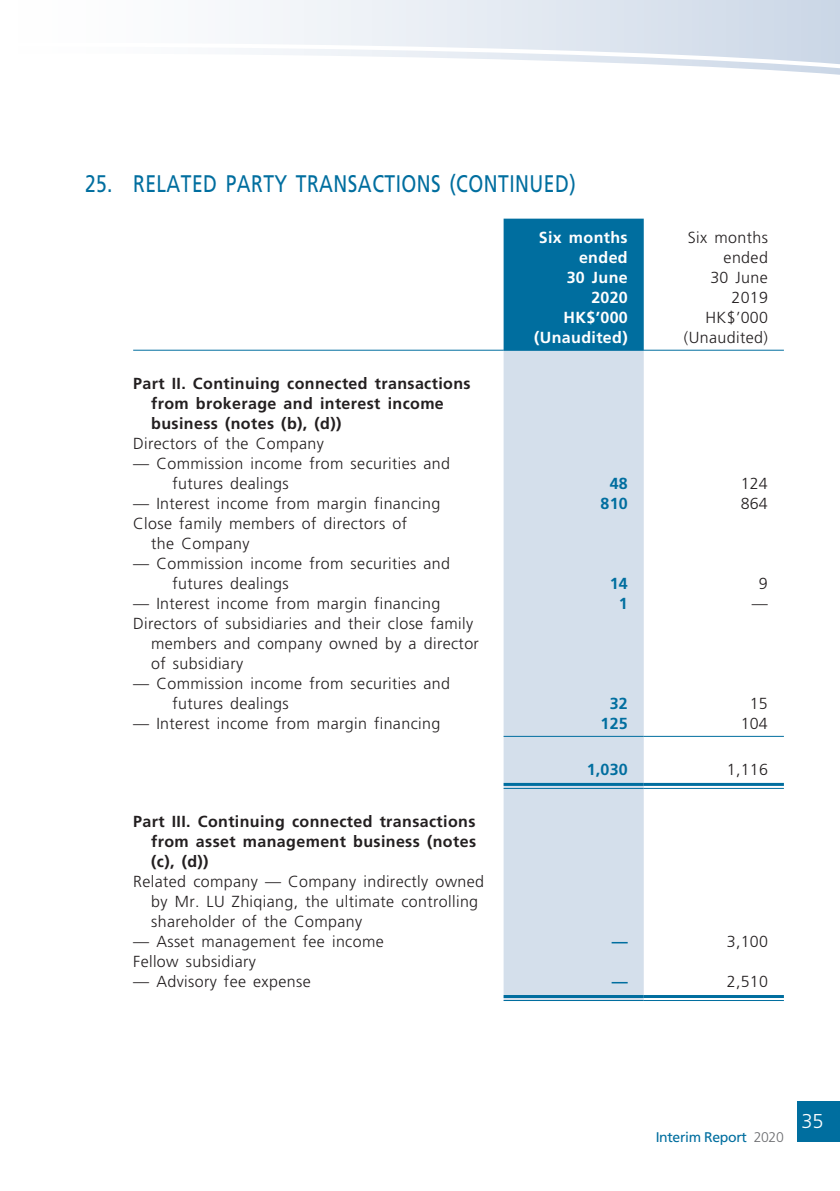
<style>
.page{position:relative;width:840px;height:1191px;background:#fff}
.page>*{position:absolute;margin:0;border:0;box-sizing:border-box;transform-origin:0 0}
._03_H1{font:24px "Frutiger LT Std";letter-spacing:.025em;color:#006e9f;scale:.8 1}
.t1{font:300 20px "Frutiger LT Std";color:#fff}
._15_Table_Stub{font:300 16px/20px "Frutiger LT Std";letter-spacing:.025em;color:#231f20}
._15_Table_Stub-2{font:700 16px/20px "Frutiger LT Std";letter-spacing:.025em;color:#231f20}
._01_Body_Text{font:300 16px/20px "Frutiger LT Std";letter-spacing:.025em;color:#231f20;text-align:right}
._01_Body_Text-2{font:700 16px/20px "Frutiger LT Std";letter-spacing:.025em;color:#fff;text-align:right}
._01_Body_Text-3{font:700 16px "Frutiger LT Std";letter-spacing:.015em;color:#006e9f}
.t2{font:14px "Frutiger LT Std";letter-spacing:-.025em;color:#006e9f}
.s1{font-weight:300;color:#6c6d70}
</style>
<div class="page">
<div style="left:0;top:0;width:839px;height:78px;background:linear-gradient(to right,#fff,#cdd9e8)"></div>
<svg style="left:0;top:43px;width:839px;height:35px"></svg>
<div style="left:796px;top:1101px;width:43px;height:40px;background:#006e9f"></div>
<div style="left:503px;top:219px;width:140px;height:131px;background:#006e9f"></div>
<div style="left:503px;top:351px;width:140px;height:649px;background:#d4dfeb"></div>
<hr style="left:133px;top:350px;width:370px;height:1px;background:#006e9f">
<hr style="left:503px;top:350px;width:140px;height:1px;background:#006e9f">
<hr style="left:643px;top:350px;width:140px;height:1px;background:#006e9f">
<hr style="left:503px;top:736px;width:140px;height:1px;background:#006e9f">
<hr style="left:643px;top:736px;width:140px;height:1px;background:#006e9f">
<hr style="left:503px;top:783px;width:140px;height:3px;background:#006e9f">
<hr style="left:503px;top:788px;width:140px;height:1px;background:#006e9f">
<hr style="left:643px;top:783px;width:140px;height:3px;background:#006e9f">
<hr style="left:643px;top:788px;width:140px;height:1px;background:#006e9f">
<hr style="left:503px;top:995px;width:140px;height:3px;background:#006e9f">
<hr style="left:503px;top:1000px;width:140px;height:1px;background:#006e9f">
<hr style="left:643px;top:995px;width:140px;height:3px;background:#006e9f">
<hr style="left:643px;top:1000px;width:140px;height:1px;background:#006e9f">
<p class="_03_H1" style="left:85px;top:169px;width:614px">25. RELATED PARTY TRANSACTIONS (CONTINUED)</p>
<p class="_01_Body_Text-2" style="left:538px;top:227px;width:90px">Six months ended<br>30 June<br>2020</p>
<p class="_01_Body_Text" style="left:687px;top:227px;width:82px">Six months ended<br>30 June<br>2019</p>
<p class="_01_Body_Text-2" style="left:563px;top:307px;width:66px">HK$’000</p>
<p class="_01_Body_Text" style="left:705px;top:307px;width:64px">HK$’000</p>
<p class="_01_Body_Text-2" style="left:533px;top:327px;width:95px">(Unaudited)</p>
<p class="_01_Body_Text" style="left:683px;top:327px;width:85px">(Unaudited)</p>
<p class="_15_Table_Stub-2" style="left:151px;top:373px;width:321px;text-indent:-18px">Part II. Continuing connected transactions from brokerage and interest income business (notes (b), (d))</p>
<p class="_15_Table_Stub" style="left:133px;top:433px;width:192px">Directors of the Company</p>
<p class="_15_Table_Stub" style="left:172px;top:453px;width:279px;text-indent:-39px">— Commission income from securities and futures dealings</p>
<p class="_01_Body_Text-3" style="left:609px;top:474px;width:20px">48</p>
<p class="_01_Body_Text" style="left:740px;top:473px;width:29px">124</p>
<p class="_15_Table_Stub" style="left:133px;top:493px;width:308px">— Interest income from margin financing</p>
<p class="_01_Body_Text-3" style="left:600px;top:494px;width:29px">810</p>
<p class="_01_Body_Text" style="left:740px;top:493px;width:29px">864</p>
<p class="_15_Table_Stub" style="left:151px;top:513px;width:257px;text-indent:-18px">Close family members of directors of the Company</p>
<p class="_15_Table_Stub" style="left:172px;top:553px;width:279px;text-indent:-39px">— Commission income from securities and futures dealings</p>
<p class="_01_Body_Text-3" style="left:609px;top:574px;width:20px">14</p>
<p class="_01_Body_Text" style="left:758px;top:573px;width:10px">9</p>
<p class="_15_Table_Stub" style="left:133px;top:593px;width:308px">— Interest income from margin financing</p>
<p class="_01_Body_Text-3" style="left:618px;top:594px;width:10px">1</p>
<p class="_01_Body_Text" style="left:751px;top:593px;width:17px">—</p>
<p class="_15_Table_Stub" style="left:151px;top:613px;width:329px;text-indent:-18px">Directors of subsidiaries and their close family members and company owned by a director of subsidiary</p>
<p class="_15_Table_Stub" style="left:172px;top:673px;width:279px;text-indent:-39px">— Commission income from securities and futures dealings</p>
<p class="_01_Body_Text-3" style="left:609px;top:694px;width:20px">32</p>
<p class="_01_Body_Text" style="left:749px;top:693px;width:20px">15</p>
<p class="_15_Table_Stub" style="left:133px;top:713px;width:308px">— Interest income from margin financing</p>
<p class="_01_Body_Text-3" style="left:600px;top:714px;width:29px">125</p>
<p class="_01_Body_Text" style="left:740px;top:713px;width:29px">104</p>
<p class="_01_Body_Text-3" style="left:586px;top:760px;width:42px">1,030</p>
<p class="_01_Body_Text" style="left:726px;top:759px;width:42px">1,116</p>
<p class="_15_Table_Stub-2" style="left:151px;top:811px;width:326px;text-align:justify;text-indent:-18px">Part III. Continuing connected transactions from asset management business (notes (c), (d))</p>
<p class="_15_Table_Stub" style="left:151px;top:871px;width:334px;text-indent:-18px">Related company — Company indirectly owned by Mr. LU Zhiqiang, the ultimate controlling shareholder of the Company</p>
<p class="_15_Table_Stub" style="left:133px;top:931px;width:252px">— Asset management fee income</p>
<p class="_01_Body_Text-3" style="left:611px;top:932px;width:17px">—</p>
<p class="_01_Body_Text" style="left:726px;top:931px;width:42px">3,100</p>
<p class="_15_Table_Stub" style="left:133px;top:951px;width:124px">Fellow subsidiary</p>
<p class="_15_Table_Stub" style="left:133px;top:971px;width:179px">— Advisory fee expense</p>
<p class="_01_Body_Text-3" style="left:611px;top:972px;width:17px">—</p>
<p class="_01_Body_Text" style="left:726px;top:971px;width:42px">2,510</p>
<p class="t2" style="left:655px;top:1129px;width:129px">Interim Report <span class="s1">2020</span></p>
<p class="t1" style="left:800px;top:1109px;width:24px">35</p>
</div>
